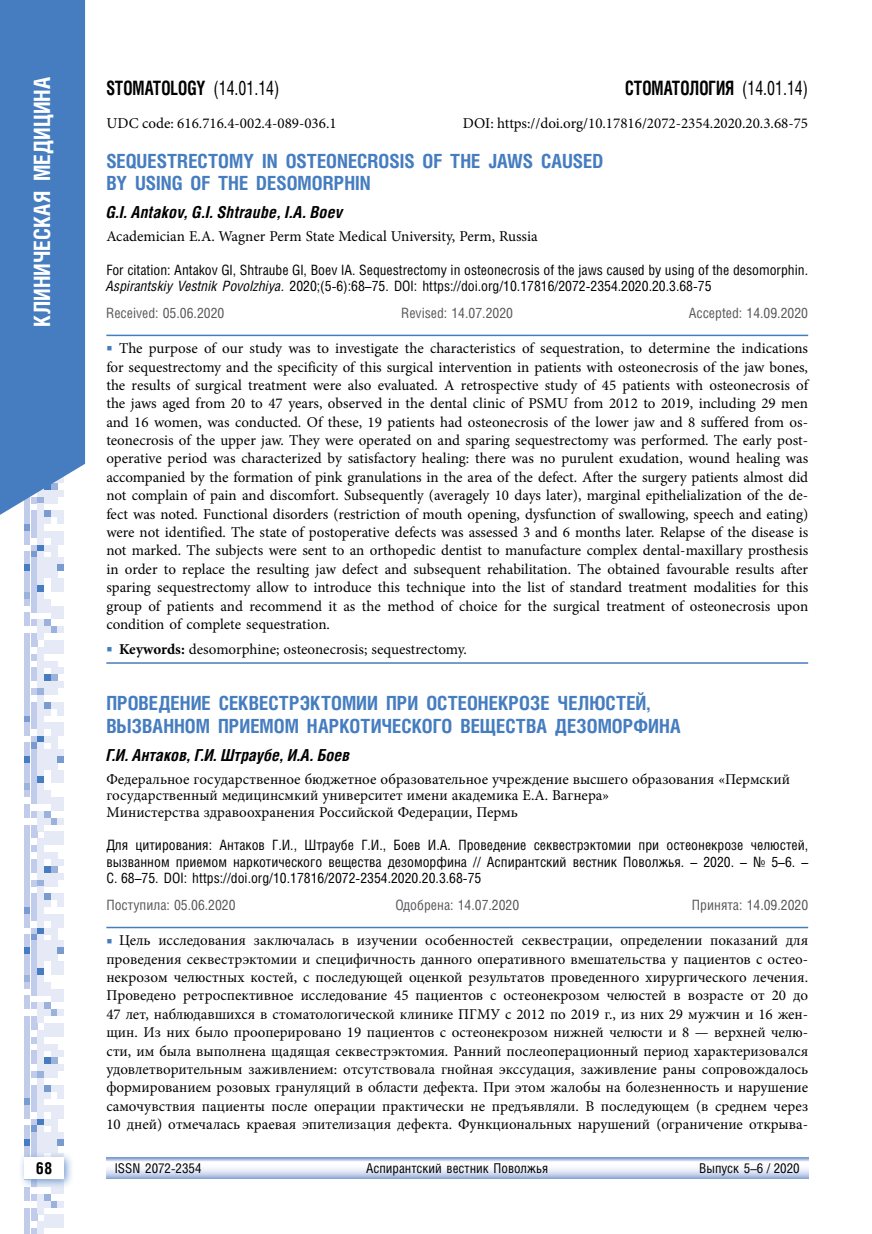
<style>
.page{position:relative;width:872px;height:1234px;background:#fff}
.page>*{position:absolute;margin:0;border:0;box-sizing:border-box;transform-origin:0 0}
.t1{font:700 22.5px "Helios Cond C";color:#fff}
.t2{font:700 19.8px "Helios Cond C";color:#000;scale:.83 1}
.t3{font:700 19.5px/22.5px "Helios Cond C";color:#457dc0}
.t4{font:italic 700 16.5px "Helios Cond C";letter-spacing:.02em;color:#000}
.t5{font:700 16.5px "Helios Cond C";color:#000}
.t6{font:15px/18.5px "Minion Pro";color:#000;text-align:justify}
.t7{font:14.25px/16.5px "Helios Cond C";color:#000}
.t8{font:14.25px "Helios Cond C";color:#58595b}
.t9{font:13.5px "Helios Cond C";color:#000}
.s1{font-weight:400}
.s2{font-style:italic}
.s3{color:#457dc0}
.s4{font-weight:700}
</style>
<div class="page">
<svg style="left:24px;top:527px;width:40px;height:37px"></svg>
<div style="left:24px;top:564px;width:6px;height:7px;background:#457dc0"></div>
<div style="left:31px;top:564px;width:6px;height:7px;background:#c0cce9"></div>
<div style="left:38px;top:564px;width:6px;height:7px;background:#e6eaf6"></div>
<div style="left:44px;top:564px;width:6px;height:7px;background:#e6eaf6"></div>
<div style="left:51px;top:564px;width:6px;height:7px;background:#e6eaf6"></div>
<div style="left:58px;top:564px;width:6px;height:7px;background:#799bd0"></div>
<svg style="left:24px;top:571px;width:40px;height:144px"></svg>
<div style="left:24px;top:715px;width:6px;height:7px;background:#799bd0"></div>
<div style="left:31px;top:715px;width:6px;height:7px;background:#c0cce9"></div>
<div style="left:38px;top:715px;width:6px;height:7px;background:#e6eaf6"></div>
<svg style="left:24px;top:722px;width:40px;height:47px"></svg>
<div style="left:24px;top:769px;width:6px;height:7px;background:#c0cce9"></div>
<div style="left:31px;top:769px;width:6px;height:7px;background:#c0cce9"></div>
<div style="left:38px;top:769px;width:6px;height:7px;background:#e6eaf6"></div>
<div style="left:51px;top:769px;width:6px;height:7px;background:#e6eaf6"></div>
<div style="left:58px;top:769px;width:6px;height:7px;background:#e6eaf6"></div>
<svg style="left:24px;top:776px;width:40px;height:253px"></svg>
<div style="left:24px;top:1029px;width:6px;height:7px;background:#c0cce9"></div>
<div style="left:38px;top:1029px;width:6px;height:7px;background:#e6eaf6"></div>
<div style="left:44px;top:1029px;width:6px;height:7px;background:#e6eaf6"></div>
<div style="left:51px;top:1029px;width:6px;height:7px;background:#e6eaf6"></div>
<div style="left:58px;top:1029px;width:6px;height:7px;background:#e6eaf6"></div>
<svg style="left:24px;top:1036px;width:40px;height:41px"></svg>
<div style="left:24px;top:1077px;width:6px;height:7px;background:#c0cce9"></div>
<div style="left:38px;top:1077px;width:6px;height:7px;background:#e6eaf6"></div>
<svg style="left:24px;top:1084px;width:40px;height:54px"></svg>
<div style="left:24px;top:1138px;width:6px;height:7px;background:#457dc0"></div>
<div style="left:31px;top:1138px;width:6px;height:7px;background:#c0cce9"></div>
<div style="left:38px;top:1138px;width:6px;height:7px;background:#e6eaf6"></div>
<div style="left:44px;top:1138px;width:6px;height:7px;background:#e6eaf6"></div>
<div style="left:51px;top:1138px;width:6px;height:7px;background:#e6eaf6"></div>
<div style="left:58px;top:1138px;width:6px;height:7px;background:#799bd0"></div>
<svg style="left:24px;top:1145px;width:40px;height:6px"></svg>
<div style="left:24px;top:1186px;width:6px;height:7px;background:#c0cce9"></div>
<div style="left:51px;top:1186px;width:6px;height:7px;background:#e6eaf6"></div>
<div style="left:58px;top:1186px;width:6px;height:7px;background:#e6eaf6"></div>
<svg style="left:24px;top:1193px;width:40px;height:40px"></svg>
<div style="left:18px;top:1151px;width:56px;height:37px;background:#457dc0;opacity:.75"></div>
<div style="left:24px;top:1157px;width:40px;height:21px;background:#fff"></div>
<svg style="left:0;top:0;width:85px;height:527px;background:#5085c4"></svg>
<svg style="left:106px;top:1157px;width:702px;height:21px"></svg>
<hr style="left:106px;top:334px;width:702px;height:2px;background:#457dc0">
<hr style="left:106px;top:662px;width:702px;height:1px;background:#457dc0">
<hr style="left:106px;top:926px;width:702px;height:2px;background:#457dc0">
<h1 class="t1" style="left:29px;top:326px;width:251px;rotate:-90deg">КЛИНИЧЕСКАЯ МЕДИЦИНА</h1>
<h2 class="t2" style="left:106px;top:76px;width:210px">STOMATOLOGY <span class="s1">(14.01.14)</span></h2>
<h2 class="t2" style="left:625px;top:76px;width:222px">СТОМАТОЛОГИЯ <span class="s1">(14.01.14)</span></h2>
<p class="t6" style="left:106px;top:114px;width:232px">UDC code: 616.716.4-002.4-089-036.1</p>
<p class="t6" style="left:463px;top:114px;width:347px">DOI: https://doi.org/10.17816/2072-2354.2020.20.3.68-75</p>
<h3 class="t3" style="left:106px;top:149px;width:498px">SEQUESTRECTOMY IN OSTEONECROSIS OF THE JAWS CAUSED<br>BY USING OF THE DESOMORPHIN</h3>
<p class="t4" style="left:106px;top:202px;width:238px">G.I. Antakov, G.I. Shtraube, I.A. Boev</p>
<p class="t6" style="left:106px;top:227px;width:433px">Academician E.A. Wagner Perm State Medical University, Perm, Russia</p>
<p class="t7" style="left:106px;top:261px;width:703px">For citation: Antakov GI, Shtraube GI, Boev IA. Sequestrectomy in osteonecrosis of the jaws caused by using of the desomorphin.<br><span class="s2">Aspirantskiy Vestnik Povolzhiya.</span> 2020;(5‑6):68–75. DOI: https://doi.org/10.17816/2072-2354.2020.20.3.68-75</p>
<p class="t8" style="left:106px;top:304px;width:120px">Received: 05.06.2020</p>
<p class="t8" style="left:401px;top:304px;width:113px">Revised: 14.07.2020</p>
<p class="t8" style="left:689px;top:304px;width:121px">Accepted: 14.09.2020</p>
<p class="t6" style="left:106px;top:339px;width:703px"><span class="s3">■</span> The purpose of our study was to investigate the characteristics of sequestration, to determine the indications for sequestrectomy and the specificity of this surgical intervention in patients with osteonecrosis of the jaw bones, the results of surgical treatment were also evaluated. A retrospective study of 45 patients with osteonecrosis of the jaws aged from 20 to 47 years, observed in the dental clinic of PSMU from 2012 to 2019, including 29 men and 16 women, was conducted. Of these, 19 patients had osteonecrosis of the lower jaw and 8 suffered from os&shy;teonecrosis of the upper jaw. They were operated on and sparing sequestrectomy was performed. The early post&shy;operative period was characterized by satisfactory healing: there was no purulent exudation, wound healing was accompanied by the formation of pink granulations in the area of the defect. After the surgery patients almost did not complain of pain and discomfort. Subsequently (averagely 10 days later), marginal epithelialization of the de&shy;fect was noted. Functional disorders (restriction of mouth opening, dysfunction of swallowing, speech and eating) were not identified. The state of postoperative defects was assessed 3 and 6 months later. Relapse of the disease is not marked. The subjects were sent to an orthopedic dentist to manufacture complex dental-maxillary prosthesis in order to replace the resulting jaw defect and subsequent rehabilitation. The obtained favourable results after sparing sequestrectomy allow to introduce this technique into the list of standard treatment modalities for this group of patients and recommend it as the method of choice for the surgical treatment of osteonecrosis upon condition of complete sequestration.</p>
<p class="t6" style="left:106px;top:639px;width:362px"><span class="s3">■</span> <span class="s4">Keywords:</span> desomorphine; osteonecrosis; sequestrectomy.</p>
<h3 class="t3" style="left:106px;top:691px;width:576px">ПРОВЕДЕНИЕ СЕКВЕСТРЭКТОМИИ ПРИ ОСТЕОНЕКРОЗЕ ЧЕЛЮСТЕЙ,<br>ВЫЗВАННОМ ПРИЕМОМ НАРКОТИЧЕСКОГО ВЕЩЕСТВА ДЕЗОМОРФИНА</h3>
<p class="t4" style="left:106px;top:745px;width:245px">Г.И. Антаков, Г.И. Штраубе, И.А. Боев</p>
<p class="t6" style="left:106px;top:770px;width:685px;line-height:16.5px;text-align:left">Федеральное государственное бюджетное образовательное учреждение высшего образования «Пермский государственный медицинсмкий университет имени академика Е.А. Вагнера»<br>Министерства здравоохранения Российской Федерации, Пермь</p>
<p class="t7" style="left:106px;top:836px;width:703px;text-align:justify">Для цитирования: Антаков Г.И., Штраубе Г.И., Боев И.А. Проведение секвестрэктомии при остеонекрозе челюстей, вызванном приемом наркотического вещества дезоморфина // Аспирантский вестник Поволжья. – 2020. – № 5–6. – С. 68–75. DOI: https://doi.org/10.17816/2072-2354.2020.20.3.68-75</p>
<p class="t8" style="left:106px;top:896px;width:131px">Поступила: 05.06.2020</p>
<p class="t8" style="left:395px;top:896px;width:125px">Одобрена: 14.07.2020</p>
<p class="t8" style="left:692px;top:896px;width:118px">Принята: 14.09.2020</p>
<p class="t6" style="left:106px;top:931px;width:703px"><span class="s3">■</span> Цель исследования заключалась в изучении особенностей секвестрации, определении показаний для проведения секвестрэктомии и специфичность данного оперативного вмешательства у пациентов с остео&shy;некрозом челюстных костей, с последующей оценкой результатов проведенного хирургического лечения.<br>Проведено ретроспективное исследование 45 пациентов с остеонекрозом челюстей в возрасте от 20 до 47 лет, наблюдавшихся в стоматологической клинике ПГМУ с 2012 по 2019 г., из них 29 мужчин и 16 жен&shy;щин. Из них было прооперировано 19 пациентов с остеонекрозом нижней челюсти и 8 — верхней челю&shy;сти, им была выполнена щадящая секвестрэктомия. Ранний послеоперационный период характеризовался удовлетворительным заживлением: отсутствовала гнойная экссудация, заживление раны сопровождалось формированием розовых грануляций в области дефекта. При этом жалобы на болезненность и нарушение самочувствия пациенты после операции практически не предъявляли. В последующем (в среднем через 10 дней) отмечалась краевая эпителизация дефекта. Функциональных нарушений (ограничение открыва-</p>
<p class="t5" style="left:36px;top:1158px;width:18px">68</p>
<p class="t9" style="left:115px;top:1159px;width:88px">ISSN 2072-2354</p>
<p class="t9" style="left:366px;top:1159px;width:183px">Аспирантский вестник Поволжья</p>
<p class="t9" style="left:699px;top:1159px;width:102px">Выпуск 5–6 / 2020</p>
</div>
